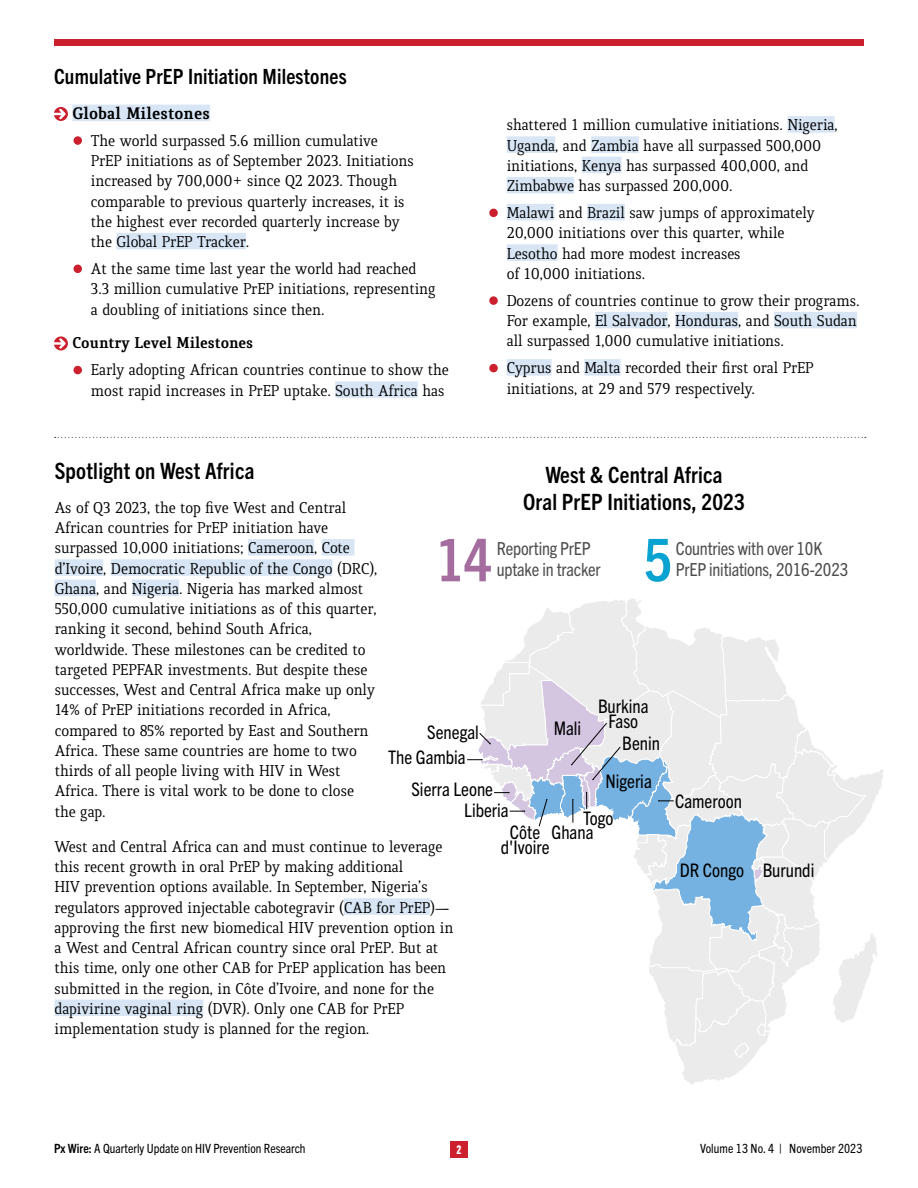
<style>
.page{position:relative;width:918px;height:1188px;background:#fff}
.page>*{position:absolute;margin:0;border:0;box-sizing:border-box;transform-origin:0 0}
.t1{font:700 condensed 59.1px "Trade Gothic Next LT Pro";color:#a46c9f}
.t2{font:700 condensed 59.1px "Trade Gothic Next LT Pro";color:#08a3d1}
.t3{font:700 condensed 22.5px/27px "Trade Gothic Next LT Pro";letter-spacing:.01em;color:#000;text-align:center}
.t4{font:700 condensed 21px "Trade Gothic Next LT Pro";letter-spacing:.01em;color:#000}
.t5{font:condensed 18.75px/15px "Trade Gothic Next LT Pro";color:#000;text-align:center}
.t6{font:condensed 18px/21px "Trade Gothic Next LT Pro";letter-spacing:-.01em;color:#4d4d4f}
.t7{font:700 18px "Quiroga Serif Pro";color:#000}
.t8{font:16.8px/20.2px "Quiroga Serif Pro";letter-spacing:-.01em;color:#000}
.t9{font:700 16.8px "Quiroga Serif Pro";letter-spacing:-.01em;color:#000}
.t10{font:condensed 12.75px "Trade Gothic Next LT Pro";color:#000}
.t11{font:12px "Trade Gothic Next LT Pro Hv Cm";color:#fff}
.s1{font-weight:700}
</style>
<div class="page">
<svg style="left:467px;top:598px;width:417px;height:487px"></svg>
<div style="left:450px;top:1142px;width:18px;height:16px;background:#cd202e"></div>
<div style="left:54px;top:39px;width:810px;height:6px;background:#cd202e"></div>
<div style="left:72px;top:105px;width:138px;height:16px;background:#d7e5f5"></div>
<div style="left:117px;top:233px;width:129px;height:16px;background:#d7e5f5"></div>
<div style="left:335px;top:381px;width:83px;height:17px;background:#d7e5f5"></div>
<svg style="left:54px;top:107px;width:14px;height:14px"></svg>
<div style="left:73px;top:136px;width:9px;height:9px;background:#cd202e;border-radius:50%"></div>
<div style="left:73px;top:265px;width:9px;height:8px;background:#cd202e;border-radius:50%"></div>
<svg style="left:54px;top:336px;width:14px;height:15px"></svg>
<div style="left:73px;top:366px;width:9px;height:8px;background:#cd202e;border-radius:50%"></div>
<div style="left:248px;top:539px;width:66px;height:17px;background:#d7e5f5"></div>
<div style="left:322px;top:539px;width:32px;height:17px;background:#d7e5f5"></div>
<div style="left:55px;top:559px;width:48px;height:17px;background:#d7e5f5"></div>
<div style="left:111px;top:559px;width:222px;height:17px;background:#d7e5f5"></div>
<div style="left:55px;top:580px;width:41px;height:16px;background:#d7e5f5"></div>
<div style="left:132px;top:580px;width:47px;height:16px;background:#d7e5f5"></div>
<div style="left:788px;top:116px;width:47px;height:17px;background:#d7e5f5"></div>
<div style="left:507px;top:136px;width:48px;height:17px;background:#d7e5f5"></div>
<div style="left:591px;top:136px;width:48px;height:17px;background:#d7e5f5"></div>
<div style="left:582px;top:157px;width:40px;height:16px;background:#d7e5f5"></div>
<div style="left:507px;top:177px;width:67px;height:16px;background:#d7e5f5"></div>
<div style="left:507px;top:204px;width:47px;height:16px;background:#d7e5f5"></div>
<div style="left:587px;top:204px;width:38px;height:16px;background:#d7e5f5"></div>
<div style="left:507px;top:244px;width:51px;height:17px;background:#d7e5f5"></div>
<div style="left:595px;top:312px;width:73px;height:16px;background:#d7e5f5"></div>
<div style="left:675px;top:312px;width:63px;height:16px;background:#d7e5f5"></div>
<div style="left:774px;top:312px;width:83px;height:16px;background:#d7e5f5"></div>
<div style="left:507px;top:359px;width:45px;height:17px;background:#d7e5f5"></div>
<div style="left:584px;top:359px;width:37px;height:17px;background:#d7e5f5"></div>
<div style="left:489px;top:209px;width:9px;height:8px;background:#cd202e;border-radius:50%"></div>
<div style="left:489px;top:296px;width:9px;height:9px;background:#cd202e;border-radius:50%"></div>
<div style="left:489px;top:364px;width:9px;height:8px;background:#cd202e;border-radius:50%"></div>
<svg style="left:55px;top:437px;width:811px;height:1px"></svg>
<div style="left:344px;top:898px;width:86px;height:17px;background:#d7e5f5"></div>
<div style="left:55px;top:1000px;width:148px;height:16px;background:#d7e5f5"></div>
<p class="t4" style="left:54px;top:62px;width:294px">Cumulative PrEP Initiation Milestones</p>
<p class="t7" style="left:72px;top:102px;width:139px">Global Milestones</p>
<p class="t8" style="left:91px;top:130px;width:325px">The world surpassed 5.6 million cumulative<br>PrEP initiations as of September 2023. Initiations increased by 700,000+ since Q2 2023. Though comparable to previous quarterly increases, it is the highest ever recorded quarterly increase by the Global PrEP Tracker.</p>
<p class="t8" style="left:91px;top:259px;width:346px">At the same time last year the world had reached<br>3.3 million cumulative PrEP initiations, representing a doubling of initiations since then.</p>
<p class="t9" style="left:72px;top:332px;width:183px">Country Level Milestones</p>
<p class="t8" style="left:91px;top:360px;width:359px">Early adopting African countries continue to show the most rapid increases in PrEP uptake. South Africa has</p>
<p class="t8" style="left:507px;top:115px;width:333px">shattered 1 million cumulative initiations. Nigeria, Uganda, and Zambia have all surpassed 500,000 initiations, Kenya has surpassed 400,000, and Zimbabwe has surpassed 200,000.</p>
<p class="t8" style="left:507px;top:203px;width:310px">Malawi and Brazil saw jumps of approximately 20,000 initiations over this quarter, while Lesotho had more modest increases<br>of 10,000 initiations.</p>
<p class="t8" style="left:507px;top:291px;width:354px">Dozens of countries continue to grow their programs.<br>For example, El Salvador, Honduras, and South Sudan all surpassed 1,000 cumulative initiations.</p>
<p class="t8" style="left:507px;top:358px;width:308px">Cyprus and Malta recorded their first oral PrEP initiations, at 29 and 579 respectively.</p>
<h2 class="t3" style="left:55px;top:456px;width:201px">Spotlight on West Africa</h2>
<p class="t8" style="left:55px;top:497px;width:324px">As of Q3 2023, the top five West and Central African countries for PrEP initiation have surpassed 10,000 initiations; Cameroon, Cote d’Ivoire, Democratic Republic of the Congo (DRC), Ghana, and Nigeria. Nigeria has marked almost 550,000 cumulative initiations as of this quarter, ranking it second, behind South Africa, worldwide. These milestones can be credited to targeted PEPFAR investments. But despite these successes, West and Central Africa make up only 14% of PrEP initiations recorded in Africa, compared to 85% reported by East and Southern Africa. These same countries are home to two thirds of all people living with HIV in West Africa. There is vital work to be done to close the gap.</p>
<h2 class="t3" style="left:523px;top:460px;width:223px">West &amp; Central Africa<br>Oral PrEP Initiations, 2023</h2>
<h1 class="t1" style="left:436px;top:519px;width:57px">14</h1>
<h1 class="t2" style="left:644px;top:519px;width:30px">5</h1>
<p class="t6" style="left:497px;top:537px;width:105px">Reporting PrEP uptake in tracker</p>
<p class="t6" style="left:676px;top:537px;width:174px">Countries with over 10K<br>PrEP initiations, 2016-2023</p>
<p class="t5" style="left:598px;top:698px;width:52px">Burkina<br>Faso</p>
<p class="t5" style="left:554px;top:719px;width:29px">Mali</p>
<p class="t5" style="left:427px;top:723px;width:53px">Senegal</p>
<p class="t5" style="left:622px;top:734px;width:39px">Benin</p>
<p class="t5" style="left:388px;top:748px;width:79px">The Gambia</p>
<p class="t5" style="left:605px;top:773px;width:48px">Nigeria</p>
<p class="t5" style="left:412px;top:780px;width:83px">Sierra Leone</p>
<p class="t5" style="left:675px;top:792px;width:68px">Cameroon</p>
<p class="t5" style="left:464px;top:802px;width:46px">Liberia</p>
<p class="t5" style="left:583px;top:810px;width:32px">Togo</p>
<p class="t5" style="left:552px;top:823px;width:43px">Ghana</p>
<p class="t5" style="left:501px;top:824px;width:50px">Côte d'Ivoire</p>
<p class="t8" style="left:55px;top:836px;width:401px">West and Central Africa can and must continue to leverage this recent growth in oral PrEP by making additional<br>HIV prevention options available. In September, Nigeria’s regulators approved injectable cabotegravir (CAB for PrEP)— approving the first new biomedical HIV prevention option in a West and Central African country since oral PrEP. But at this time, only one other CAB for PrEP application has been submitted in the region, in Côte d’Ivoire, and none for the dapivirine vaginal ring (DVR). Only one CAB for PrEP implementation study is planned for the region.</p>
<p class="t5" style="left:680px;top:862px;width:66px">DR Congo</p>
<p class="t5" style="left:763px;top:862px;width:53px">Burundi</p>
<p class="t10" style="left:54px;top:1139px;width:253px"><span class="s1">Px Wire:</span> A Quarterly Update on HIV Prevention Research</p>
<p class="t11" style="left:456px;top:1142px;width:7px">2</p>
<p class="t10" style="left:700px;top:1139px;width:164px">Volume 13 No. 4 | November 2023</p>
</div>
